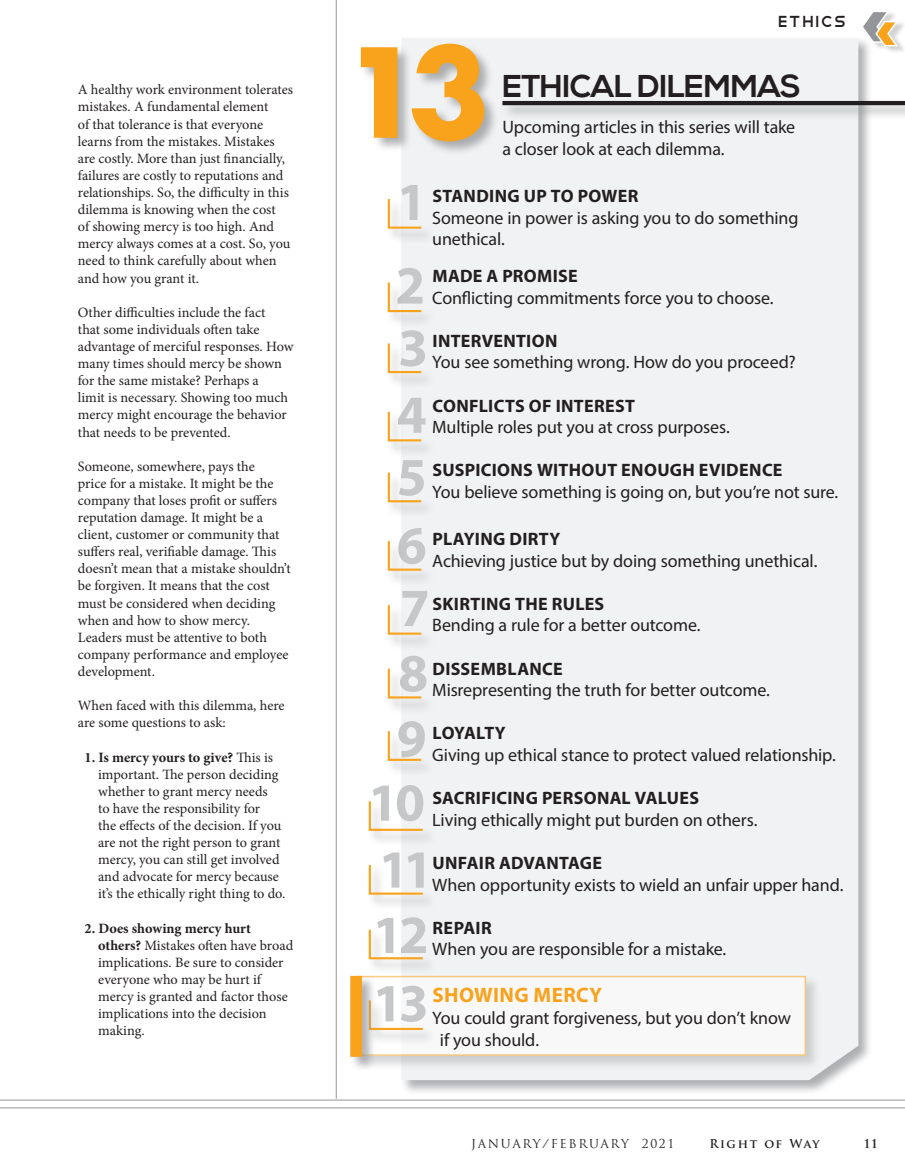
<style>
.page{position:relative;width:905px;height:1175px;background:#fff}
.page>*{position:absolute;margin:0;border:0;box-sizing:border-box;transform-origin:0 0}
.t1{font:700 120px "Futura";color:#f9a21c}
.BodyCopy{font:700 54px "Myriad Pro";letter-spacing:-.075em;color:#c6c7c9}
.t2{font:700 31.5px "Nexa";letter-spacing:-.015em;color:#231f20}
.BodyCopy-2{font:700 21px "Myriad Pro";letter-spacing:.02em;color:#f9a21c}
.t3{font:21px "Telegrafico";letter-spacing:.025em;color:#231f20}
.BodyCopy-3{font:18px/21.6px "Myriad Pro";letter-spacing:-.005em;color:#231f20}
.BodyCopy-4{font:700 18px "Myriad Pro";letter-spacing:.02em;color:#231f20}
.BodyCopy-5{font:700 18px "Myriad Pro";letter-spacing:-.01em;color:#231f20}
.BodyCopy-6{font:14.25px/17.1px "Minion Pro";letter-spacing:-.005em;color:#231f20}
.t4{font:12px "Trajan Pro";letter-spacing:.14em;color:#231f20}
.t5{font:700 12px "Trajan Pro";letter-spacing:.12em;color:#231f20}
.s1{font-weight:700}
</style>
<div class="page">
<div style="left:400px;top:37px;width:473px;height:1057px;background:#939598;opacity:.75"></div>
<div style="left:401px;top:38px;width:457px;height:1042px;background:#f1f2f3"></div>
<div style="left:355px;top:974px;width:466px;height:96px;background:#939598;opacity:.75"></div>
<div style="left:356px;top:975px;width:450px;height:80px;background:#f8f8f9"></div>
<hr style="left:0;top:1107px;width:904px;height:1px;background:#939598">
<hr style="left:0;top:1099px;width:904px;height:1px;background:#939598">
<hr style="left:336px;top:0;width:1px;height:1098px;background:#939598">
<div style="left:360px;top:42px;width:139px;height:114px;background:#939598;opacity:.75"></div>
<div style="left:501px;top:99px;width:403px;height:21px;background:#939598;opacity:.75"></div>
<hr style="left:502px;top:101px;width:402px;height:4px;background:#231f20">
<div style="left:386px;top:198px;width:49px;height:45px;background:#939598;opacity:.75"></div>
<svg style="left:387px;top:197px;width:36px;height:33px"></svg>
<div style="left:386px;top:281px;width:49px;height:46px;background:#939598;opacity:.75"></div>
<svg style="left:387px;top:280px;width:36px;height:33px"></svg>
<div style="left:386px;top:342px;width:49px;height:46px;background:#939598;opacity:.75"></div>
<svg style="left:387px;top:341px;width:36px;height:33px"></svg>
<div style="left:386px;top:411px;width:49px;height:45px;background:#939598;opacity:.75"></div>
<svg style="left:387px;top:410px;width:36px;height:32px"></svg>
<div style="left:386px;top:472px;width:49px;height:45px;background:#939598;opacity:.75"></div>
<svg style="left:387px;top:470px;width:36px;height:33px"></svg>
<div style="left:386px;top:540px;width:49px;height:45px;background:#939598;opacity:.75"></div>
<svg style="left:387px;top:539px;width:36px;height:33px"></svg>
<div style="left:386px;top:604px;width:49px;height:45px;background:#939598;opacity:.75"></div>
<svg style="left:387px;top:603px;width:36px;height:33px"></svg>
<div style="left:386px;top:668px;width:49px;height:45px;background:#939598;opacity:.75"></div>
<svg style="left:387px;top:666px;width:36px;height:33px"></svg>
<div style="left:386px;top:730px;width:49px;height:45px;background:#939598;opacity:.75"></div>
<svg style="left:387px;top:729px;width:36px;height:33px"></svg>
<div style="left:367px;top:800px;width:70px;height:45px;background:#939598;opacity:.75"></div>
<svg style="left:367px;top:799px;width:58px;height:33px"></svg>
<div style="left:367px;top:864px;width:70px;height:45px;background:#939598;opacity:.75"></div>
<svg style="left:367px;top:863px;width:58px;height:32px"></svg>
<div style="left:367px;top:928px;width:70px;height:46px;background:#939598;opacity:.75"></div>
<svg style="left:367px;top:927px;width:58px;height:33px"></svg>
<div style="left:367px;top:999px;width:70px;height:45px;background:#f3f3f4"></div>
<svg style="left:377px;top:999px;width:46px;height:31px"></svg>
<div style="left:349px;top:974px;width:28px;height:97px;background:#939598;opacity:.75"></div>
<div style="left:350px;top:975px;width:12px;height:81px;background:#f9a21c;border:2px solid #f9a21c"></div>
<div style="left:863px;top:11px;width:35px;height:39px;background:#c6c6c5;opacity:.75"></div>
<div style="left:877px;top:22px;width:27px;height:32px;background:#c6c6c5;opacity:.75"></div>
<svg style="left:860px;top:11px;width:39px;height:36px"></svg>
<p class="BodyCopy-6" style="left:78px;top:81px;width:216px">A healthy work environment tolerates mistakes. A fundamental element<br>of that tolerance is that everyone learns from the mistakes. Mistakes are costly. More than just financially, failures are costly to reputations and relationships. So, the difficulty in this dilemma is knowing when the cost<br>of showing mercy is too high. And mercy always comes at a cost. So, you need to think carefully about when and how you grant it.</p>
<p class="BodyCopy-6" style="left:78px;top:304px;width:217px">Other difficulties include the fact<br>that some individuals often take advantage of merciful responses. How many times should mercy be shown for the same mistake? Perhaps a<br>limit is necessary. Showing too much mercy might encourage the behavior that needs to be prevented.</p>
<p class="BodyCopy-6" style="left:78px;top:457px;width:214px">Someone, somewhere, pays the<br>price for a mistake. It might be the company that loses profit or suffers reputation damage. It might be a client, customer or community that suffers real, verifiable damage. This doesn’t mean that a mistake shouldn’t be forgiven. It means that the cost must be considered when deciding when and how to show mercy.<br>Leaders must be attentive to both company performance and employee development.</p>
<p class="BodyCopy-6" style="left:78px;top:697px;width:208px">When faced with this dilemma, here are some questions to ask:</p>
<p class="BodyCopy-6" style="left:98px;top:748px;width:189px;text-indent:-13px"><span class="s1">1. Is mercy yours to give?</span> This is important. The person deciding whether to grant mercy needs<br>to have the responsibility for<br>the effects of the decision. If you are not the right person to grant mercy, you can still get involved and advocate for mercy because it’s the ethically right thing to do.</p>
<p class="BodyCopy-6" style="left:98px;top:919px;width:196px;text-indent:-13px"><span class="s1">2. Does showing mercy hurt others?</span> Mistakes often have broad implications. Be sure to consider everyone who may be hurt if mercy is granted and factor those implications into the decision making.</p>
<p class="t3" style="left:777px;top:8px;width:70px">ethics</p>
<p class="t1" style="left:341px;top:13px;width:150px">13</p>
<p class="t2" style="left:502px;top:67px;width:300px">ETHICAL DILEMMAS</p>
<p class="BodyCopy-3" style="left:502px;top:116px;width:294px">Upcoming articles in this series will take a closer look at each dilemma.</p>
<p class="BodyCopy-4" style="left:432px;top:184px;width:208px">STANDING UP TO POWER</p>
<p class="BodyCopy-3" style="left:432px;top:207px;width:367px">Someone in power is asking you to do something unethical.</p>
<p class="BodyCopy-4" style="left:432px;top:264px;width:147px">MADE A PROMISE</p>
<p class="BodyCopy-3" style="left:432px;top:286px;width:343px">Conflicting commitments force you to choose.</p>
<p class="BodyCopy-4" style="left:432px;top:329px;width:126px">INTERVENTION</p>
<p class="BodyCopy-3" style="left:432px;top:351px;width:365px">You see something wrong. How do you proceed?</p>
<p class="BodyCopy-4" style="left:432px;top:394px;width:204px">CONFLICTS OF INTEREST</p>
<p class="BodyCopy-3" style="left:432px;top:416px;width:299px">Multiple roles put you at cross purposes.</p>
<p class="BodyCopy-4" style="left:432px;top:458px;width:351px">SUSPICIONS WITHOUT ENOUGH EVIDENCE</p>
<p class="BodyCopy-3" style="left:432px;top:481px;width:407px">You believe something is going on, but you’re not sure.</p>
<p class="BodyCopy-4" style="left:432px;top:527px;width:129px">PLAYING DIRTY</p>
<p class="BodyCopy-3" style="left:432px;top:549px;width:386px">Achieving justice but by doing something unethical.</p>
<p class="BodyCopy-4" style="left:432px;top:592px;width:173px">SKIRTING THE RULES</p>
<p class="BodyCopy-3" style="left:432px;top:614px;width:270px">Bending a rule for a better outcome.</p>
<p class="BodyCopy-4" style="left:432px;top:656px;width:132px">DISSEMBLANCE</p>
<p class="BodyCopy-3" style="left:432px;top:679px;width:339px">Misrepresenting the truth for better outcome.</p>
<p class="BodyCopy-5" style="left:432px;top:721px;width:75px">LOYALTY</p>
<p class="BodyCopy-3" style="left:432px;top:744px;width:405px">Giving up ethical stance to protect valued relationship.</p>
<p class="BodyCopy-4" style="left:432px;top:786px;width:268px">SACRIFICING PERSONAL VALUES</p>
<p class="BodyCopy-3" style="left:432px;top:808px;width:327px">Living ethically might put burden on others.</p>
<p class="BodyCopy-4" style="left:432px;top:851px;width:171px">UNFAIR ADVANTAGE</p>
<p class="BodyCopy-3" style="left:432px;top:873px;width:412px">When opportunity exists to wield an unfair upper hand.</p>
<p class="BodyCopy-4" style="left:432px;top:916px;width:61px">REPAIR</p>
<p class="BodyCopy-3" style="left:432px;top:938px;width:295px">When you are responsible for a mistake.</p>
<p class="BodyCopy-2" style="left:432px;top:981px;width:171px">SHOWING MERCY</p>
<p class="BodyCopy-3" style="left:440px;top:1006px;width:352px;text-indent:-8px">You could grant forgiveness, but you don’t know if you should.</p>
<p class="BodyCopy" style="left:397px;top:167px;width:31px">1</p>
<p class="BodyCopy" style="left:395px;top:250px;width:31px">2</p>
<p class="BodyCopy" style="left:398px;top:312px;width:31px">3</p>
<p class="BodyCopy" style="left:397px;top:379px;width:31px">4</p>
<p class="BodyCopy" style="left:397px;top:442px;width:31px">5</p>
<p class="BodyCopy" style="left:397px;top:510px;width:31px">6</p>
<p class="BodyCopy" style="left:400px;top:572px;width:31px">7</p>
<p class="BodyCopy" style="left:398px;top:638px;width:31px">8</p>
<p class="BodyCopy" style="left:397px;top:703px;width:31px">9</p>
<p class="BodyCopy" style="left:368px;top:767px;width:58px">10</p>
<p class="BodyCopy" style="left:379px;top:834px;width:56px">11</p>
<p class="BodyCopy" style="left:373px;top:899px;width:57px">12</p>
<p class="BodyCopy" style="left:373px;top:968px;width:57px">13</p>
<p class="t4" style="left:471px;top:1136px;width:204px">JANUARY/FEBRUARY 2021</p>
<p class="t5" style="left:709px;top:1136px;width:112px">Right of Way</p>
<p class="t5" style="left:863px;top:1136px;width:16px">11</p>
</div>
